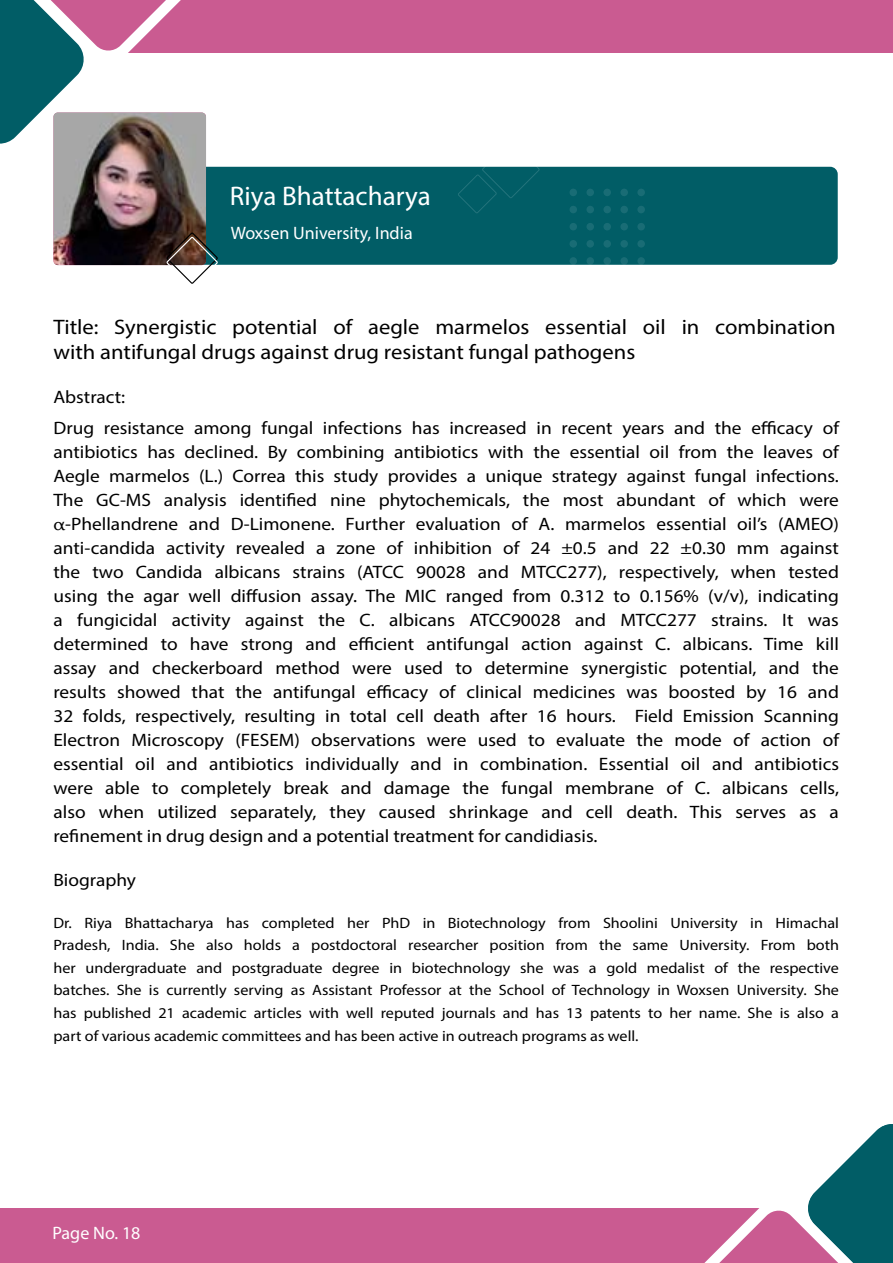
<style>
.page{position:relative;width:893px;height:1263px;background:#fff}
.page>*{position:absolute;margin:0;border:0;box-sizing:border-box;transform-origin:0 0}
.t1{font:27px "Myriad Pro";color:#fff}
.t2{font:21px/25.2px "Myriad Pro";color:#000;scale:1.08 1}
.t3{font:18px/24px "Myriad Pro";color:#000;scale:1.08 1}
.t4{font:18px "Myriad Pro";color:#fff}
.t5{font:15px/22.5px "Myriad Pro";color:#000;text-align:justify;scale:1.08 1}
.s1{font-family:"Sylfaen"}
</style>
<div class="page">
<div style="left:105px;top:0;width:788px;height:53px;background:#ca5b91"></div>
<svg style="left:0;top:0;width:181px;height:144px"></svg>
<div style="left:0;top:1208px;width:779px;height:55px;background:#ca5b91"></div>
<svg style="left:704px;top:1124px;width:189px;height:139px"></svg>
<div style="left:54px;top:167px;width:784px;height:98px;background:#015d66;border-radius:8px"></div>
<svg style="left:457px;top:166px;width:83px;height:47px"></svg>
<div style="left:569px;top:257px;width:8px;height:8px;background:#196c75;border-radius:50%"></div>
<div style="left:569px;top:240px;width:8px;height:8px;background:#196c75;border-radius:50%"></div>
<div style="left:569px;top:189px;width:8px;height:7px;background:#196c75;border-radius:50%"></div>
<div style="left:569px;top:223px;width:8px;height:7px;background:#196c75;border-radius:50%"></div>
<div style="left:569px;top:206px;width:8px;height:7px;background:#196c75;border-radius:50%"></div>
<div style="left:586px;top:257px;width:8px;height:8px;background:#196c75;border-radius:50%"></div>
<div style="left:586px;top:240px;width:8px;height:8px;background:#196c75;border-radius:50%"></div>
<div style="left:586px;top:189px;width:8px;height:7px;background:#196c75;border-radius:50%"></div>
<div style="left:586px;top:223px;width:8px;height:7px;background:#196c75;border-radius:50%"></div>
<div style="left:586px;top:206px;width:8px;height:7px;background:#196c75;border-radius:50%"></div>
<div style="left:603px;top:257px;width:8px;height:8px;background:#196c75;border-radius:50%"></div>
<div style="left:603px;top:240px;width:8px;height:8px;background:#196c75;border-radius:50%"></div>
<div style="left:603px;top:189px;width:8px;height:7px;background:#196c75;border-radius:50%"></div>
<div style="left:603px;top:223px;width:8px;height:7px;background:#196c75;border-radius:50%"></div>
<div style="left:603px;top:206px;width:8px;height:7px;background:#196c75;border-radius:50%"></div>
<div style="left:620px;top:257px;width:8px;height:8px;background:#196c75;border-radius:50%"></div>
<div style="left:620px;top:240px;width:8px;height:8px;background:#196c75;border-radius:50%"></div>
<div style="left:620px;top:189px;width:8px;height:7px;background:#196c75;border-radius:50%"></div>
<div style="left:620px;top:223px;width:8px;height:7px;background:#196c75;border-radius:50%"></div>
<div style="left:620px;top:206px;width:8px;height:7px;background:#196c75;border-radius:50%"></div>
<div style="left:637px;top:257px;width:8px;height:8px;background:#196c75;border-radius:50%"></div>
<div style="left:637px;top:240px;width:8px;height:8px;background:#196c75;border-radius:50%"></div>
<div style="left:637px;top:189px;width:8px;height:7px;background:#196c75;border-radius:50%"></div>
<div style="left:637px;top:223px;width:8px;height:7px;background:#196c75;border-radius:50%"></div>
<div style="left:637px;top:206px;width:8px;height:7px;background:#196c75;border-radius:50%"></div>
<img style="left:53px;top:112px;width:153px;height:153px">
<div style="left:166px;top:232px;width:52px;height:52px;border:1px solid #000;border-radius:24px"></div>
<div style="left:166px;top:237px;width:52px;height:51px;border:1px solid #fff;border-radius:24px"></div>
<h1 class="t1" style="left:230px;top:179px;width:203px">Riya Bhattacharya</h1>
<p class="t4" style="left:231px;top:222px;width:183px">Woxsen University, India</p>
<p class="t2" style="left:53px;top:314px;width:726px">Title: Synergistic potential of aegle marmelos essential oil in combination with antifungal drugs against drug resistant fungal pathogens</p>
<p class="t3" style="left:53px;top:380px;width:729px;line-height:31.5px">Abstract:<br>Drug resistance among fungal infections has increased in recent years and the efficacy of</p>
<p class="t3" style="left:53px;top:440px;width:729px;text-align:justify">antibiotics has declined. By combining antibiotics with the essential oil from the leaves of Aegle marmelos (L.) Correa this study provides a unique strategy against fungal infections.<br>The GC-MS analysis identified nine phytochemicals, the most abundant of which were <span class="s1">α</span>-Phellandrene and D-Limonene. Further evaluation of A. marmelos essential oil’s (AMEO) anti-candida activity revealed a zone of inhibition of 24 ±0.5 and 22 ±0.30 mm against the two Candida albicans strains (ATCC 90028 and MTCC277), respectively, when tested using the agar well diffusion assay. The MIC ranged from 0.312 to 0.156% (v/v), indicating a fungicidal activity against the C. albicans ATCC90028 and MTCC277 strains. It was determined to have strong and efficient antifungal action against C. albicans. Time kill assay and checkerboard method were used to determine synergistic potential, and the results showed that the antifungal efficacy of clinical medicines was boosted by 16 and 32 folds, respectively, resulting in total cell death after 16 hours. Field Emission Scanning Electron Microscopy (FESEM) observations were used to evaluate the mode of action of essential oil and antibiotics individually and in combination. Essential oil and antibiotics were able to completely break and damage the fungal membrane of C. albicans cells, also when utilized separately, they caused shrinkage and cell death. This serves as a refinement in drug design and a potential treatment for candidiasis.</p>
<p class="t3" style="left:53px;top:867px;width:78px">Biography</p>
<p class="t5" style="left:53px;top:911px;width:729px">Dr. Riya Bhattacharya has completed her PhD in Biotechnology from Shoolini University in Himachal Pradesh, India. She also holds a postdoctoral researcher position from the same University. From both her undergraduate and postgraduate degree in biotechnology she was a gold medalist of the respective batches. She is currently serving as Assistant Professor at the School of Technology in Woxsen University. She has published 21 academic articles with well reputed journals and has 13 patents to her name. She is also a part of various academic committees and has been active in outreach programs as well.</p>
<p class="t4" style="left:52px;top:1222px;width:89px">Page No. 18</p>
</div>
